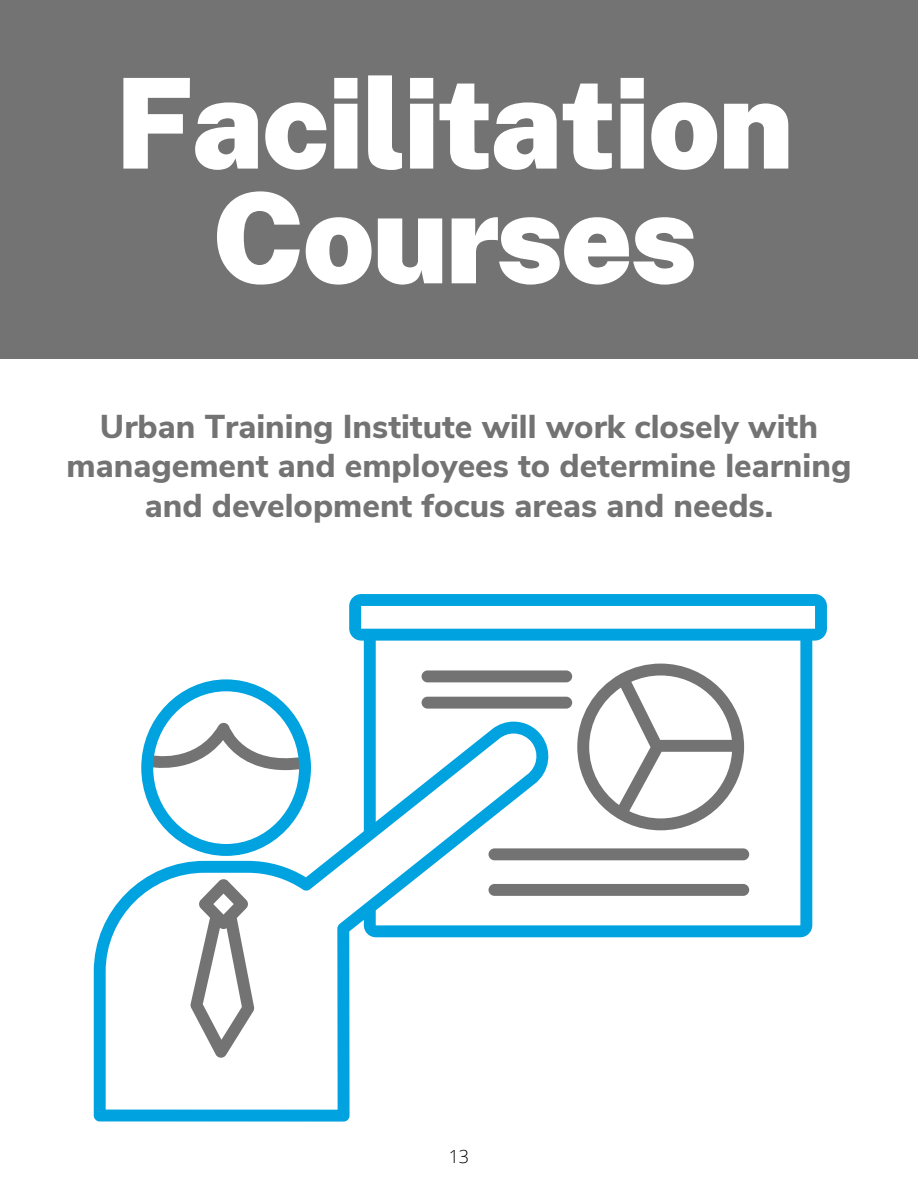
<style>
.page{position:relative;width:918px;height:1188px;background:#fff}
.page>*{position:absolute;margin:0;border:0;box-sizing:border-box;transform-origin:0 0}
.t1{font:900 125.4px/114.8px "Public Sans";letter-spacing:-.02em;color:#fff;text-align:center}
.t2{font:800 33px/39.3px "Nunito Sans";color:#737373;text-align:center}
.t3{font:300 18px "Open Sans";color:#000}
</style>
<div class="page">
<div style="left:0;top:0;width:918px;height:359px;background:#737373"></div>
<svg style="left:153px;top:679px;width:146px;height:43px"></svg>
<svg style="left:349px;top:594px;width:478px;height:343px"></svg>
<svg style="left:94px;top:722px;width:459px;height:400px"></svg>
<svg style="left:577px;top:664px;width:167px;height:166px"></svg>
<div style="left:489px;top:848px;width:260px;height:12px;background:#737373;border-radius:6px"></div>
<div style="left:422px;top:670px;width:150px;height:12px;background:#737373;border-radius:6px"></div>
<div style="left:422px;top:697px;width:150px;height:12px;background:#737373;border-radius:6px"></div>
<div style="left:489px;top:884px;width:260px;height:12px;background:#737373;border-radius:6px"></div>
<h1 class="t1" style="left:115px;top:66px;width:680px">Facilitation<br>Courses</h1>
<p class="t2" style="left:67px;top:408px;width:786px">Urban Training Institute will work closely with management and employees to determine learning and development focus areas and needs.</p>
<p class="t3" style="left:449px;top:1144px;width:22px">13</p>
</div>
